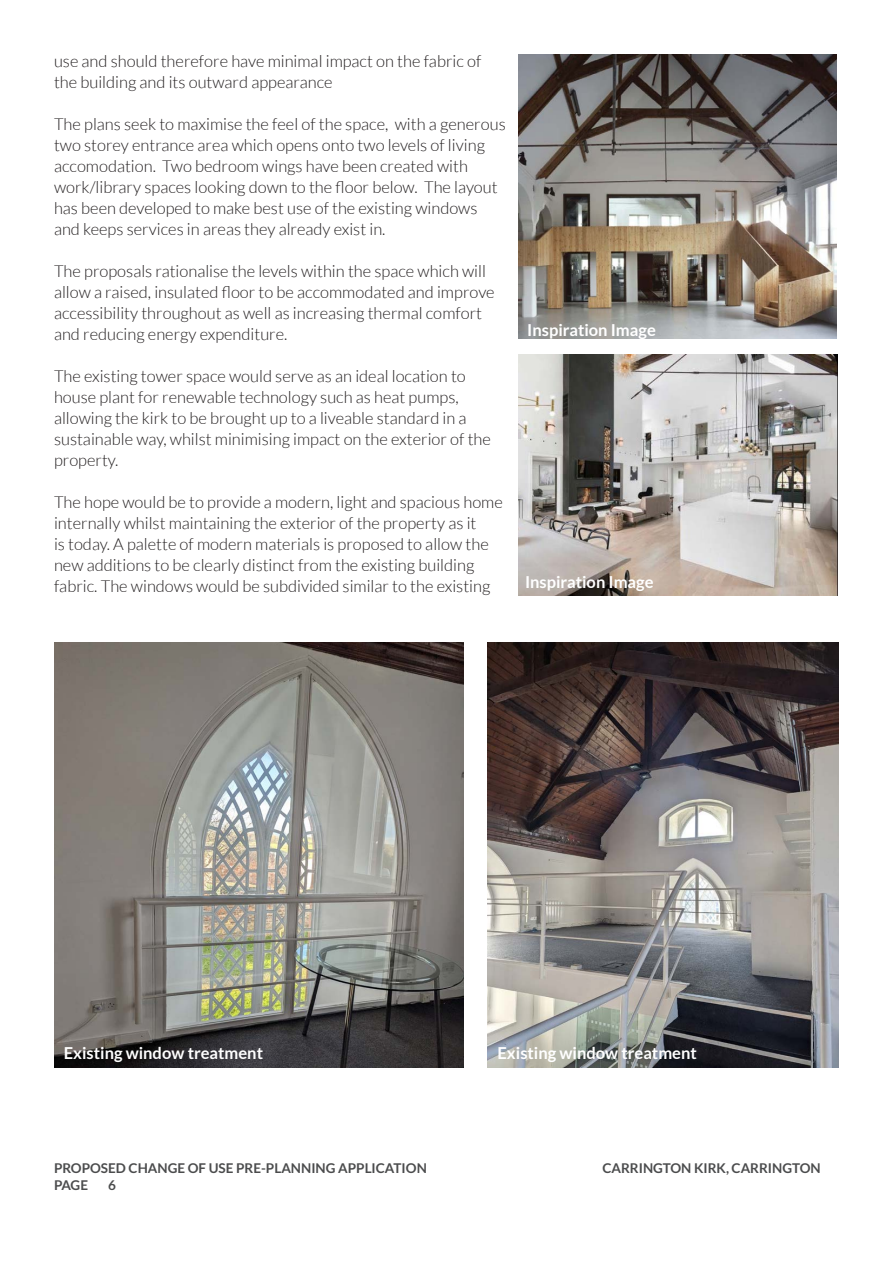
<style>
.page{position:relative;width:893px;height:1263px;background:#fff}
.page>*{position:absolute;margin:0;border:0;box-sizing:border-box;transform-origin:0 0}
.t1{font:300 16.5px/21px "Lato";color:#231f20}
.t2{font:700 16.5px "Lato";color:#fff}
.t3{font:700 13.5px "Lato";color:#4b4c4d}
</style>
<div class="page">
<img style="left:519px;top:354px;width:319px;height:241px">
<img style="left:519px;top:54px;width:318px;height:284px">
<img style="left:54px;top:643px;width:409px;height:424px">
<img style="left:488px;top:643px;width:351px;height:424px">
<p class="t1" style="left:54px;top:51px;width:429px">use and should therefore have minimal impact on the fabric of the building and its outward appearance</p>
<p class="t1" style="left:54px;top:114px;width:453px">The plans seek to maximise the feel of the space, with a generous two storey entrance area which opens onto two levels of living accomodation. Two bedroom wings have been created with work/library spaces looking down to the floor below. The layout has been developed to make best use of the existing windows and keeps services in areas they already exist in.</p>
<p class="t1" style="left:54px;top:261px;width:442px">The proposals rationalise the levels within the space which will allow a raised, insulated floor to be accommodated and improve accessibility throughout as well as increasing thermal comfort and reducing energy expenditure.</p>
<p class="t1" style="left:54px;top:366px;width:438px">The existing tower space would serve as an ideal location to house plant for renewable technology such as heat pumps, allowing the kirk to be brought up to a liveable standard in a sustainable way, whilst minimising impact on the exterior of the property.</p>
<p class="t1" style="left:54px;top:492px;width:450px">The hope would be to provide a modern, light and spacious home internally whilst maintaining the exterior of the property as it<br>is today. A palette of modern materials is proposed to allow the new additions to be clearly distinct from the existing building fabric. The windows would be subdivided similar to the existing</p>
<p class="t2" style="left:527px;top:320px;width:130px">Inspiration Image</p>
<p class="t2" style="left:525px;top:572px;width:130px">Inspiration Image</p>
<p class="t2" style="left:64px;top:1043px;width:201px">Existing window treatment</p>
<p class="t2" style="left:497px;top:1043px;width:201px">Existing window treatment</p>
<p class="t3" style="left:54px;top:1160px;width:374px">PROPOSED CHANGE OF USE PRE-PLANNING APPLICATION</p>
<p class="t3" style="left:602px;top:1160px;width:220px">CARRINGTON KIRK, CARRINGTON</p>
<p class="t3" style="left:54px;top:1177px;width:36px">PAGE</p>
<p class="t3" style="left:108px;top:1177px;width:9px">6</p>
</div>
